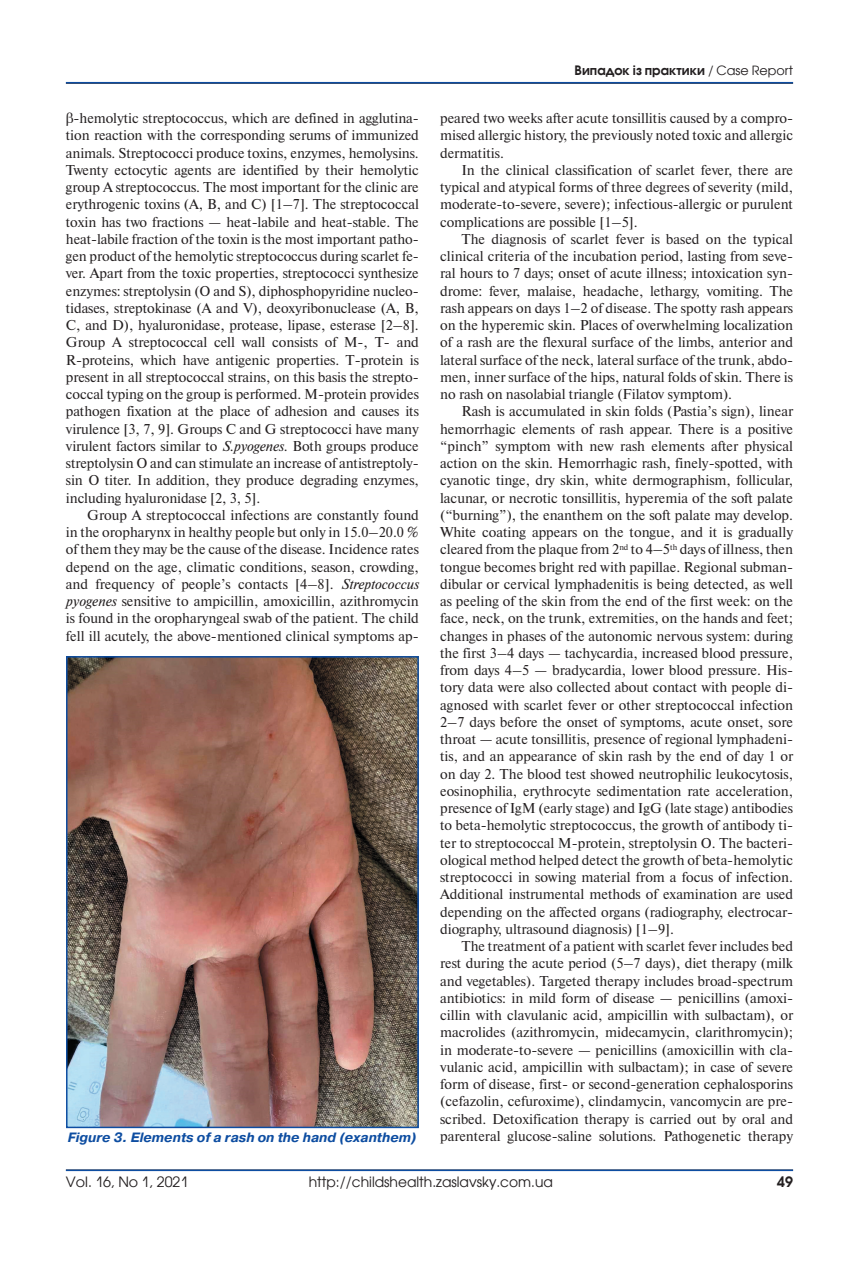
<style>
.page{position:relative;width:859px;height:1263px;background:#fff}
.page>*{position:absolute;margin:0;border:0;box-sizing:border-box;transform-origin:0 0}
.Основной_текст{font:14.25px/17.2px "Newton C";color:#231f20;text-align:justify}
.t1{font:14.25px "Avant Garde CTT";color:#231f20}
.t2{font:700 14.25px "Avant Garde CTT";color:#231f20}
.Рисунки_таблицы{font:italic 700 13.5px "Pragmatica C";color:#0d4da1}
.t3{font:700 12.75px "Avant Garde CTT";color:#231f20}
.s1{font-style:italic}
.s2{font-weight:400}
</style>
<div class="page">
<hr style="left:66px;top:83px;width:727px;height:1px;background:#231f20">
<hr style="left:66px;top:1169px;width:727px;height:2px;background:#0d4da1">
<hr style="left:66px;top:82px;width:727px;height:1px;background:#0d4da1">
<img style="left:69px;top:659px;width:347px;height:466px">
<div style="left:66px;top:656px;width:353px;height:472px;border:2px solid #0d4da1"></div>
<p class="Основной_текст" style="left:66px;top:110px;width:354px;text-indent:8px">-hemolytic streptococcus, which are defined in agglutina&shy;tion reaction with the corresponding serums of immunized animals. Streptococci produce toxins, enzymes, hemolysins.<br>Twenty ectocytic agents are identified by their hemolytic group A streptococcus. The most important for the clinic are erythrogenic toxins (A, B, and C) [1–7]. The streptococcal toxin has two fractions — heat-labile and heat-stable. The heat-labile fraction of the toxin is the most important patho&shy;gen product of the hemolytic streptococcus during scarlet fe&shy;ver. Apart from the toxic properties, streptococci synthesize enzymes: streptolysin (O and S), diphosphopyridine nucleo&shy;tidases, streptokinase (A and V), deoxyribonuclease (A, B, C, and D), hyaluronidase, protease, lipase, esterase [2–8].<br>Group A streptococcal cell wall consists of M-, T- and R-proteins, which have antigenic properties. T-protein is present in all streptococcal strains, on this basis the strepto&shy;coccal typing on the group is performed. M-protein provides pathogen fixation at the place of adhesion and causes its virulence [3, 7, 9]. Groups C and G streptococci have many virulent factors similar to <span class="s1">S.pyogenes</span>. Both groups produce streptolysin O and can stimulate an increase of antistreptoly&shy;sin O titer. In addition, they produce degrading enzymes, including hyaluronidase [2, 3, 5].</p>
<p class="Основной_текст" style="left:66px;top:506px;width:354px;text-indent:21px">Group A streptococcal infections are constantly found in the oropharynx in healthy people but only in 15.0–20.0 % of them they may be the cause of the disease. Incidence rates depend on the age, climatic conditions, season, crowding, and frequency of people’s contacts [4–8]. <span class="s1">Streptococcus pyogenes</span> sensitive to ampicillin, amoxicillin, azithromycin is found in the oropharyngeal swab of the patient. The child fell ill acutely, the above-mentioned clinical symptoms ap-</p>
<p class="t3" style="left:575px;top:62px;width:220px">Випадок із практики <span class="s2">/ Case Report</span></p>
<p class="Основной_текст" style="left:440px;top:110px;width:354px">peared two weeks after acute tonsillitis caused by a compro&shy;mised allergic history, the previously noted toxic and allergic dermatitis.</p>
<p class="Основной_текст" style="left:440px;top:161px;width:354px;text-indent:21px">In the clinical classification of scarlet fever, there are typical and atypical forms of three degrees of severity (mild, moderate-to-severe, severe); infectious-allergic or purulent complications are possible [1–5].</p>
<p class="Основной_текст" style="left:440px;top:230px;width:354px;text-align:left;text-indent:21px">The diagnosis of scarlet fever is based on the typical clinical criteria of the incubation period, lasting from seve&shy;ral hours to 7 days; onset of acute illness; intoxication syn&shy;drome: fever, malaise, headache, lethargy, vomiting. The rash appears on days 1–2 of disease. The spotty rash appears on the hyperemic skin. Places of overwhelming localization of a rash are the flexural surface of the limbs, anterior and lateral surface of the neck, lateral surface of the trunk, abdo&shy;men, inner surface of the hips, natural folds of skin. There is no rash on nasolabial triangle (Filatov symptom).</p>
<p class="Основной_текст" style="left:440px;top:403px;width:354px;text-indent:21px">Rash is accumulated in skin folds (Pastia’s sign), linear hemorrhagic elements of rash appear. There is a positive “pinch” symptom with new rash elements after physical action on the skin. Hemorrhagic rash, finely-spotted, with cyanotic tinge, dry skin, white dermographism, follicular, lacunar, or necrotic tonsillitis, hyperemia of the soft palate (“burning”), the enanthem on the soft palate may develop.<br>White coating appears on the tongue, and it is gradually cleared from the plaque from 2<sup>nd</sup> to 4–5<sup>th</sup> days of illness, then tongue becomes bright red with papillae. Regional subman&shy;dibular or cervical lymphadenitis is being detected, as well as peeling of the skin from the end of the first week: on the face, neck, on the trunk, extremities, on the hands and feet; changes in phases of the autonomic nervous system: during the first 3–4 days — tachycardia, increased blood pressure, from days 4–5 — bradycardia, lower blood pressure. His&shy;tory data were also collected about contact with people di&shy;agnosed with scarlet fever or other streptococcal infection 2–7 days before the onset of symptoms, acute onset, sore throat — acute tonsillitis, presence of regional lymphadeni&shy;tis, and an appearance of skin rash by the end of day 1 or on day 2. The blood test showed neutrophilic leukocytosis, eosinophilia, erythrocyte sedimentation rate acceleration, presence of IgM (early stage) and IgG (late stage) antibodies to beta-hemolytic streptococcus, the growth of antibody ti&shy;ter to streptococcal M-protein, streptolysin O. The bacteri&shy;ological method helped detect the growth of beta-hemolytic streptococci in sowing material from a focus of infection.<br>Additional instrumental methods of examination are used depending on the affected organs (radiography, electrocar&shy;diography, ultrasound diagnosis) [1–9].</p>
<p class="Основной_текст" style="left:440px;top:938px;width:354px;text-indent:21px">The treatment of a patient with scarlet fever includes bed rest during the acute period (5–7 days), diet therapy (milk and vegetables). Targeted therapy includes broad-spectrum antibiotics: in mild form of disease — penicillins (amoxi&shy;cillin with clavulanic acid, ampicillin with sulbactam), or macrolides (azithromycin, midecamycin, clarithromycin); in moderate-to-severe — penicillins (amoxicillin with cla&shy;vulanic acid, ampicillin with sulbactam); in case of severe form of disease, first- or second-generation cephalosporins (сefazolin, сefuroxime), clindamycin, vancomycin are pre&shy;scribed. Detoxification therapy is carried out by oral and</p>
<p class="Рисунки_таблицы" style="left:68px;top:1130px;width:350px">Figure 3. Elements of a rash on the hand (exanthem)</p>
<p class="Основной_текст" style="left:440px;top:1127px;width:354px">parenteral glucose-saline solutions. Pathogenetic therapy</p>
<p class="t1" style="left:66px;top:1173px;width:124px">Vol. 16, No 1, 2021</p>
<p class="t1" style="left:309px;top:1173px;width:246px">http://childshealth.zaslavsky.com.ua</p>
<p class="t2" style="left:777px;top:1173px;width:17px">49</p>
</div>
